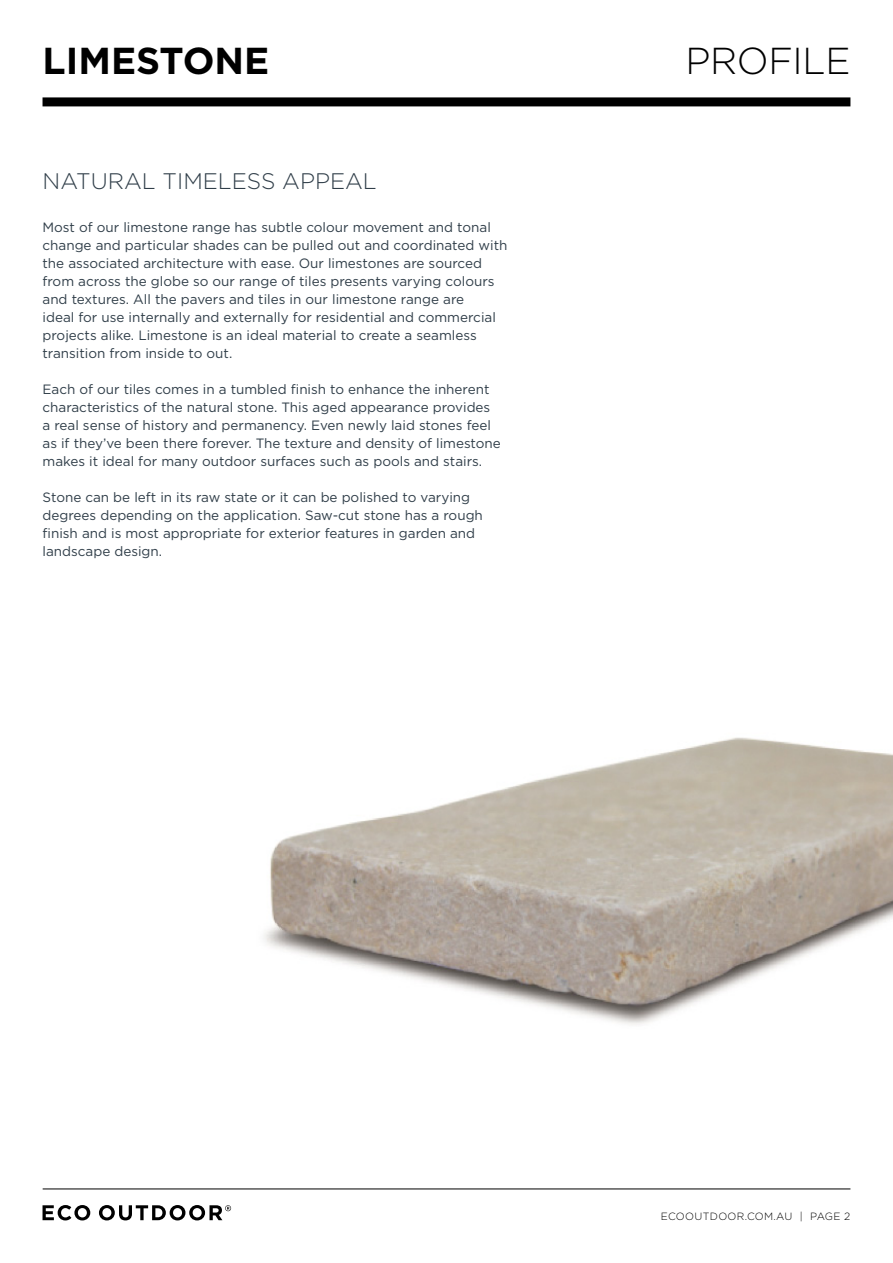
<style>
.page{position:relative;width:893px;height:1263px;background:#fff}
.page>*{position:absolute;margin:0;border:0;box-sizing:border-box;transform-origin:0 0}
.t1{font:700 37.5px "Gotham";color:#000}
.t2{font:300 37.5px "Gotham";letter-spacing:-.01em;color:#000}
.t3{font:300 22.5px "Gotham";color:#303e49}
.t4{font:13.5px/18px "Gotham";color:#303e49}
.t5{font:300 10.5px "Gotham";letter-spacing:.03em;color:#000}
</style>
<div class="page">
<hr style="left:43px;top:1188px;width:807px;height:1px;background:#000">
<svg style="left:43px;top:1205px;width:47px;height:15px"></svg>
<svg style="left:99px;top:1205px;width:132px;height:15px"></svg>
<div style="left:43px;top:97px;width:807px;height:9px;background:#000"></div>
<img style="left:264px;top:737px;width:629px;height:288px">
<h1 class="t1" style="left:43px;top:39px;width:228px">LIMESTONE</h1>
<h1 class="t2" style="left:685px;top:40px;width:167px">PROFILE</h1>
<h2 class="t3" style="left:43px;top:168px;width:336px">NATURAL TIMELESS APPEAL</h2>
<p class="t4" style="left:43px;top:218px;width:466px">Most of our limestone range has subtle colour movement and tonal change and particular shades can be pulled out and coordinated with the associated architecture with ease. Our limestones are sourced from across the globe so our range of tiles presents varying colours and textures. All the pavers and tiles in our limestone range are<br>ideal for use internally and externally for residential and commercial projects alike. Limestone is an ideal material to create a seamless transition from inside to out.</p>
<p class="t4" style="left:43px;top:380px;width:460px">Each of our tiles comes in a tumbled finish to enhance the inherent characteristics of the natural stone. This aged appearance provides a real sense of history and permanency. Even newly laid stones feel as if they’ve been there forever. The texture and density of limestone makes it ideal for many outdoor surfaces such as pools and stairs.</p>
<p class="t4" style="left:43px;top:488px;width:442px">Stone can be left in its raw state or it can be polished to varying degrees depending on the application. Saw-cut stone has a rough finish and is most appropriate for exterior features in garden and landscape design.</p>
<p class="t5" style="left:661px;top:1210px;width:191px">ECOOUTDOOR.COM.AU | PAGE 2</p>
</div>
